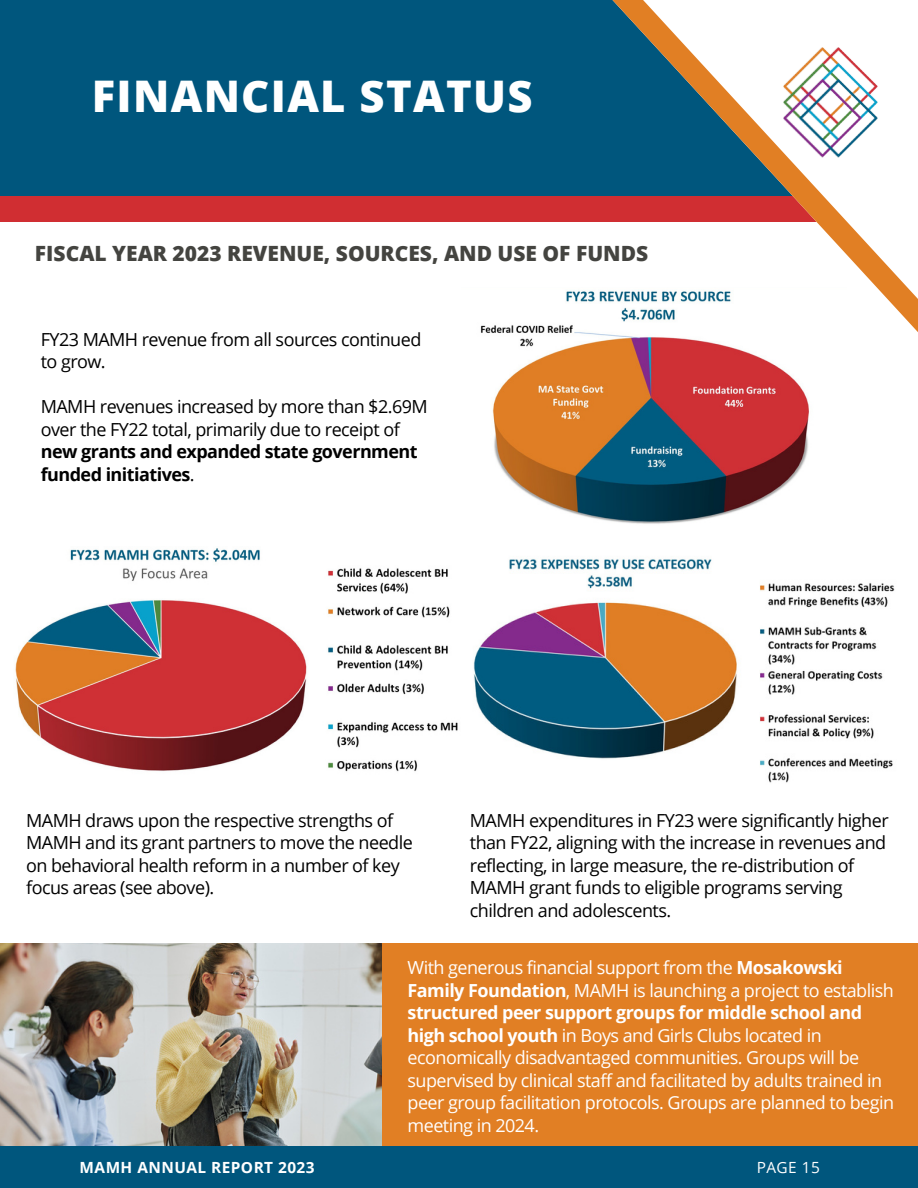
<style>
.page{position:relative;width:918px;height:1188px;background:#fff}
.page>*{position:absolute;margin:0;border:0;box-sizing:border-box;transform-origin:0 0}
.t1{font:800 43.65px "Open Sans";letter-spacing:.03em;color:#fff}
.t2{font:800 21px "Open Sans";color:#444440}
.t3{font:18px/22.5px "Open Sans";letter-spacing:-.03em;color:#000}
.t4{font:18px/22.5px "Open Sans";letter-spacing:-.03em;color:#fff}
.t5{font:700 18px/22.5px "Open Sans";letter-spacing:-.03em;color:#000}
.t6{font:700 15.45px "Open Sans";letter-spacing:.03em;color:#fff}
.t7{font:15.45px "Open Sans";letter-spacing:.03em;color:#fff}
.s1{font-weight:400}
.s2{font-weight:700}
</style>
<div class="page">
<div style="left:0;top:943px;width:918px;height:206px;background:#e17f24"></div>
<img style="left:0;top:943px;width:382px;height:203px">
<div style="left:0;top:1146px;width:918px;height:42px;background:#00567d"></div>
<div style="left:0;top:0;width:902px;height:205px;background:#00567d"></div>
<div style="left:0;top:197px;width:918px;height:25px;background:#d02e32"></div>
<svg style="left:612px;top:0;width:306px;height:332px"></svg>
<img style="left:779px;top:39px;width:104px;height:123px">
<img style="left:480px;top:287px;width:367px;height:237px">
<img style="left:473px;top:559px;width:422px;height:224px">
<img style="left:15px;top:548px;width:443px;height:224px">
<h1 class="t1" style="left:92px;top:66px;width:442px">FINANCIAL STATUS</h1>
<p class="t2" style="left:35px;top:238px;width:615px">FISCAL YEAR 2023 REVENUE, SOURCES, AND USE OF FUNDS</p>
<p class="t3" style="left:41px;top:328px;width:382px">FY23 MAMH revenue from all sources continued to grow.</p>
<p class="t3" style="left:41px;top:395px;width:389px">MAMH revenues increased by more than $2.69M over the FY22 total, primarily due to receipt of</p>
<p class="t5" style="left:41px;top:440px;width:378px">new grants and expanded state government funded initiatives<span class="s1">.</span></p>
<p class="t3" style="left:26px;top:808px;width:388px">MAMH draws upon the respective strengths of MAMH and its grant partners to move the needle on behavioral health reform in a number of key focus areas (see above).</p>
<p class="t3" style="left:470px;top:808px;width:420px">MAMH expenditures in FY23 were significantly higher than FY22, aligning with the increase in revenues and reflecting, in large measure, the re-distribution of MAMH grant funds to eligible programs serving children and adolescents.</p>
<p class="t4" style="left:408px;top:956px;width:488px">With generous financial support from the <span class="s2">Mosakowski Family Foundation</span>, MAMH is launching a project to establish <span class="s2">structured peer support groups for middle school and high school youth</span> in Boys and Girls Clubs located in economically disadvantaged communities. Groups will be supervised by clinical staff and facilitated by adults trained in peer group facilitation protocols. Groups are planned to begin meeting in 2024.</p>
<p class="t6" style="left:80px;top:1156px;width:237px">MAMH ANNUAL REPORT 2023</p>
<p class="t7" style="left:757px;top:1156px;width:65px">PAGE 15</p>
</div>
